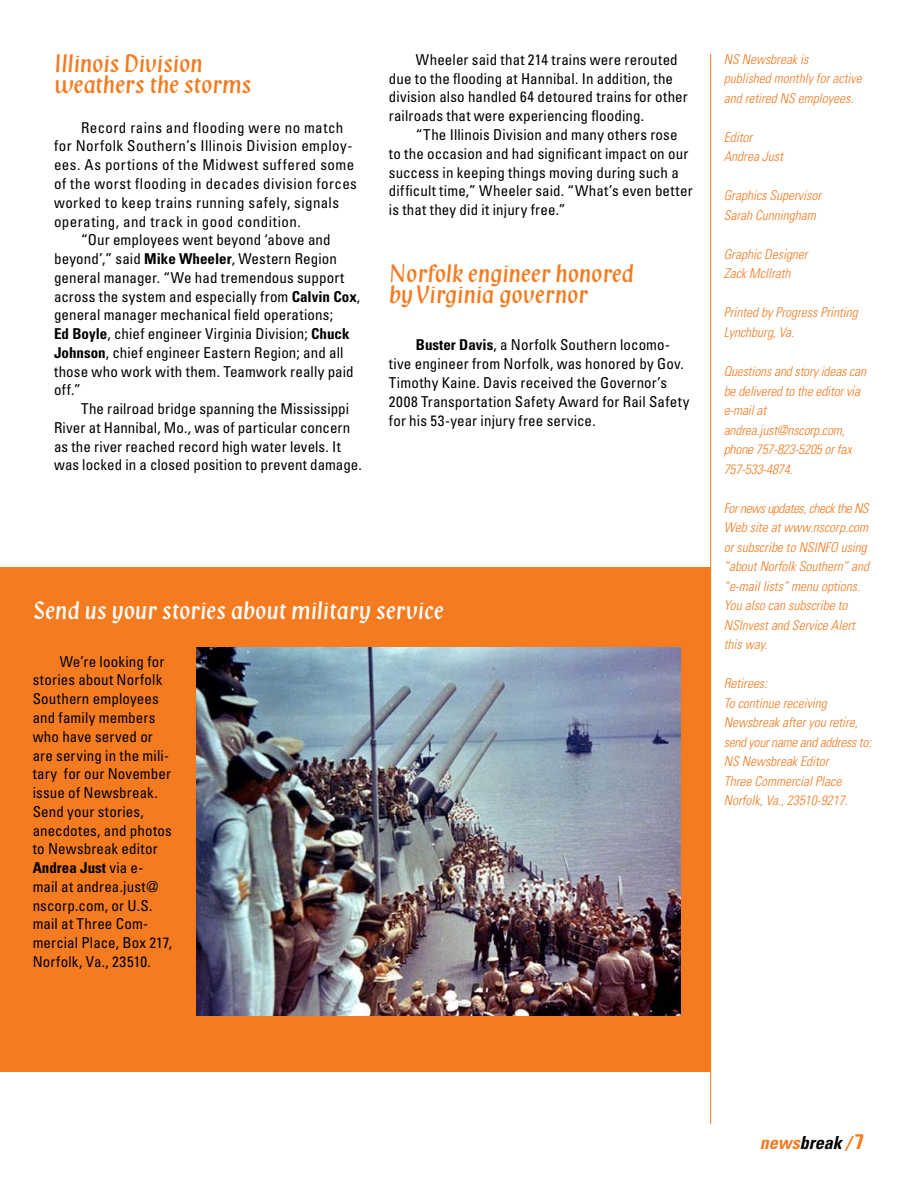
<style>
.page{position:relative;width:917px;height:1188px;background:#fff}
.page>*{position:absolute;margin:0;border:0;box-sizing:border-box;transform-origin:0 0}
.t1{font:24px/21px "Klang MT Std";letter-spacing:-.005em;color:#f47b20}
.t2{font:24px "Klang MT Std";letter-spacing:-.005em;color:#fff}
.t3{font:italic 700 condensed 18px "Univers LT Std";color:#f47b20}
.t4{font:condensed 15px/18.8px "Univers LT Std";letter-spacing:.01em;color:#000}
.t5{font:condensed 15px "Univers LT Std";letter-spacing:.03em;color:#000}
.t6{font:italic 300 condensed 13.5px/19.5px "Univers LT Std";color:#f47b20}
.s1{font-weight:700}
.s2{color:#000}
.s3{font-style:normal;font-size:21px}
</style>
<div class="page">
<hr style="left:710px;top:54px;width:1px;height:1069px;background:#f47b20">
<div style="left:0;top:567px;width:711px;height:504px;background:#f47b20"></div>
<img style="left:197px;top:647px;width:484px;height:368px">
<h1 class="t1" style="left:54px;top:54px;width:199px">Illinois Division weathers the storms</h1>
<p class="t5" style="left:81px;top:118px;width:264px">Record rains and flooding were no match</p>
<p class="t5" style="left:54px;top:137px;width:300px">for Norfolk Southern’s Illinois Division employ-</p>
<p class="t5" style="left:54px;top:155px;width:302px">ees. As portions of the Midwest suffered some</p>
<p class="t5" style="left:54px;top:174px;width:304px">of the worst flooding in decades division forces</p>
<p class="t5" style="left:54px;top:193px;width:286px">worked to keep trains running safely, signals</p>
<p class="t5" style="left:54px;top:212px;width:248px">operating, and track in good condition.</p>
<p class="t4" style="left:81px;top:230px;width:251px">“Our employees went beyond ‘above and</p>
<p class="t4" style="left:54px;top:249px;width:284px">beyond’,” said <span class="s1">Mike Wheeler</span>, Western Region</p>
<p class="t4" style="left:54px;top:268px;width:292px">general manager. “We had tremendous support</p>
<p class="t4" style="left:54px;top:286px;width:308px">across the system and especially from <span class="s1">Calvin Cox</span>,</p>
<p class="t4" style="left:54px;top:305px;width:280px">general manager mechanical field operations;</p>
<p class="t4" style="left:54px;top:324px;width:297px"><span class="s1">Ed Boyle</span>, chief engineer Virginia Division; <span class="s1">Chuck</span></p>
<p class="t4" style="left:54px;top:343px;width:291px"><span class="s1">Johnson</span>, chief engineer Eastern Region; and all</p>
<p class="t4" style="left:54px;top:361px;width:301px">those who work with them. Teamwork really paid</p>
<p class="t4" style="left:54px;top:380px;width:28px">off.”</p>
<p class="t4" style="left:81px;top:399px;width:270px">The railroad bridge spanning the Mississippi</p>
<p class="t4" style="left:54px;top:418px;width:298px">River at Hannibal, Mo., was of particular concern</p>
<p class="t4" style="left:54px;top:436px;width:288px">as the river reached record high water levels. It</p>
<p class="t4" style="left:54px;top:455px;width:309px">was locked in a closed position to prevent damage.</p>
<p class="t4" style="left:389px;top:50px;width:300px;text-indent:27px">Wheeler said that 214 trains were rerouted due to the flooding at Hannibal. In addition, the division also handled 64 detoured trains for other railroads that were experiencing flooding.</p>
<p class="t4" style="left:389px;top:125px;width:305px;text-indent:27px">“The Illinois Division and many others rose to the occasion and had significant impact on our success in keeping things moving during such a difficult time,” Wheeler said. “What’s even better is that they did it injury free.”</p>
<h1 class="t1" style="left:389px;top:264px;width:247px">Norfolk engineer honored by Virginia governor</h1>
<p class="t4" style="left:389px;top:335px;width:302px;text-indent:27px"><span class="s1">Buster Davis</span>, a Norfolk Southern locomo&shy;tive engineer from Norfolk, was honored by Gov.<br>Timothy Kaine. Davis received the Governor’s 2008 Transportation Safety Award for Rail Safety for his 53-year injury free service.</p>
<h1 class="t2" style="left:33px;top:598px;width:413px">Send us your stories about military service</h1>
<p class="t4" style="left:33px;top:651px;width:141px;text-indent:27px">We’re looking for stories about Norfolk<br>Southern employees and family members who have served or are serving in the mili&shy;tary for our November issue of Newsbreak.<br>Send your stories, anecdotes, and photos to Newsbreak editor<br><span class="s1">Andrea Just</span> via e&shy;mail at andrea.just@ nscorp.com, or U.S. mail at Three Com&shy;mercial Place, Box 217,<br>Norfolk, Va., 23510.</p>
<p class="t6" style="left:724px;top:49px;width:139px">NS Newsbreak is<br>published monthly for active and retired NS employees.</p>
<p class="t6" style="left:724px;top:127px;width:61px">Editor<br>Andrea Just</p>
<p class="t6" style="left:724px;top:186px;width:99px">Graphics Supervisor<br>Sarah Cunningham</p>
<p class="t6" style="left:724px;top:244px;width:85px">Graphic Designer<br>Zack McIlrath</p>
<p class="t6" style="left:724px;top:303px;width:136px">Printed by Progress Printing<br>Lynchburg, Va.</p>
<p class="t6" style="left:724px;top:361px;width:144px">Questions and story ideas can be delivered to the editor via e-mail at andrea.just@nscorp.com, phone 757-823-5205 or fax<br>757-533-4874.</p>
<p class="t6" style="left:724px;top:498px;width:147px">For news updates, check the NS<br>Web site at www.nscorp.com or subscribe to NSINFO using “about Norfolk Southern” and “e-mail lists” menu options.<br>You also can subscribe to<br>NSInvest and Service Alert this way.</p>
<p class="t6" style="left:724px;top:673px;width:149px">Retirees:<br>To continue receiving<br>Newsbreak after you retire, send your name and address to:<br>NS Newsbreak Editor<br>Three Commercial Place<br>Norfolk, Va., 23510-9217.</p>
<p class="t3" style="left:760px;top:1131px;width:106px">news<span class="s2">break</span> / <span class="s3">7</span></p>
</div>
